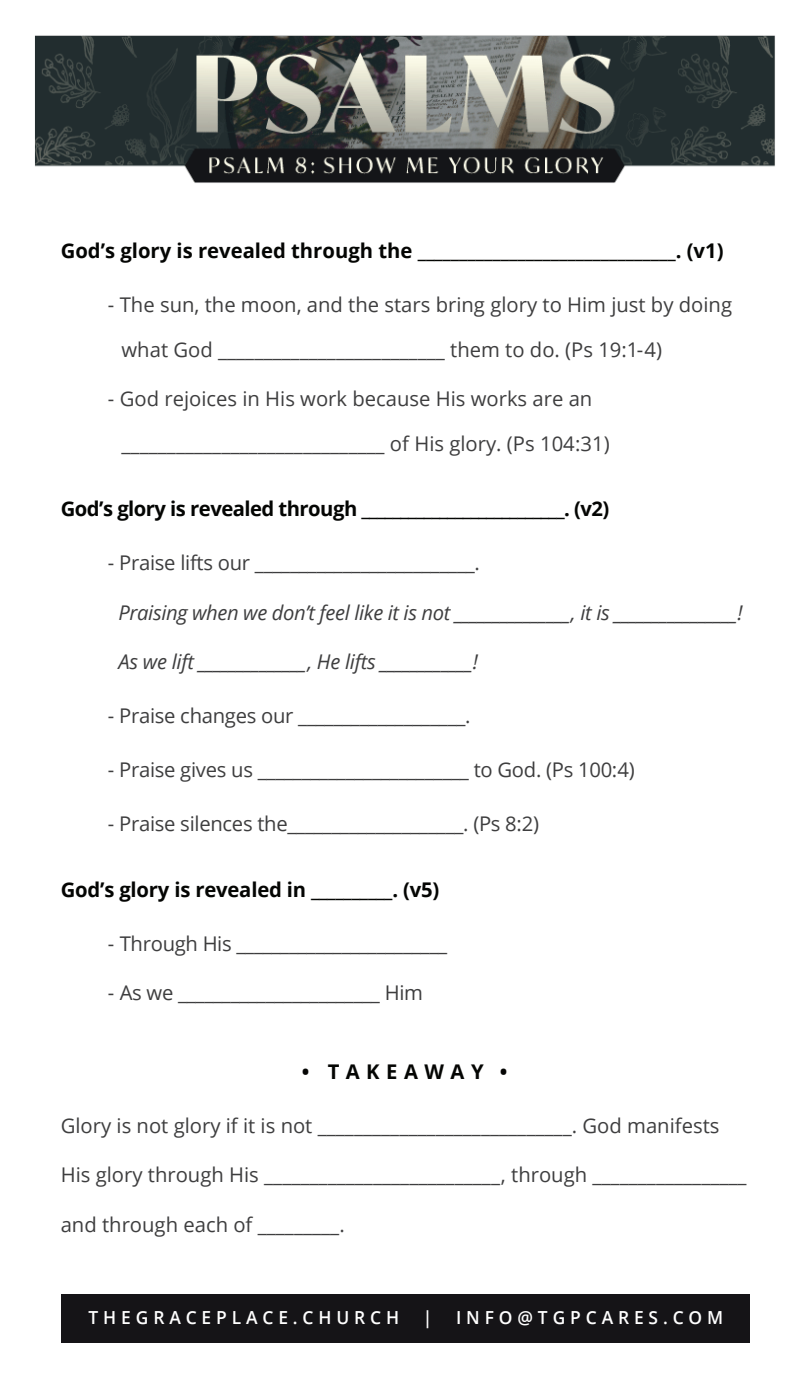
<style>
.page{position:relative;width:810px;height:1377px;background:#fff}
.page>*{position:absolute;margin:0;border:0;box-sizing:border-box;transform-origin:0 0}
.t1{font:20.25px "Open Sans";color:#3e3e3f}
.t2{font:700 20.25px "Open Sans";letter-spacing:-.01em;color:#040503}
.t3{font:italic 20.25px "Open Sans";letter-spacing:-.02em;color:#3e3e3f}
.t4{font:700 20.25px "Open Sans";letter-spacing:.32em;color:#040503}
.t5{font:600 18px "Open Sans";letter-spacing:.28em;color:#fff}
</style>
<div class="page">
<div style="left:61px;top:1294px;width:688px;height:48px;background:#151417"></div>
<img style="left:35px;top:35px;width:740px;height:148px">
<p class="t2" style="left:61px;top:236px;width:664px">God’s glory is revealed through the _______________________________. (v1)</p>
<p class="t1" style="left:108px;top:290px;width:626px">- The sun, the moon, and the stars bring glory to Him just by doing</p>
<p class="t1" style="left:122px;top:335px;width:542px">what God _________________________ them to do. (Ps 19:1-4)</p>
<p class="t1" style="left:108px;top:384px;width:486px">- God rejoices in His work because His works are an</p>
<p class="t1" style="left:122px;top:429px;width:490px">_____________________________ of His glory. (Ps 104:31)</p>
<p class="t2" style="left:61px;top:495px;width:550px">God’s glory is revealed through __________________________. (v2)</p>
<p class="t1" style="left:108px;top:549px;width:373px">- Praise lifts our _________________________.</p>
<p class="t3" style="left:119px;top:598px;width:626px">Praising when we don’t feel like it is not _______________, it is ________________!</p>
<p class="t3" style="left:119px;top:648px;width:361px">As we lift ______________, He lifts ____________!</p>
<p class="t1" style="left:108px;top:702px;width:364px">- Praise changes our ___________________.</p>
<p class="t1" style="left:108px;top:756px;width:528px">- Praise gives us ________________________ to God. (Ps 100:4)</p>
<p class="t1" style="left:108px;top:810px;width:433px">- Praise silences the____________________. (Ps 8:2)</p>
<p class="t2" style="left:61px;top:875px;width:380px">God’s glory is revealed in __________. (v5)</p>
<p class="t1" style="left:108px;top:929px;width:341px">- Through His ________________________</p>
<p class="t1" style="left:108px;top:978px;width:317px">- As we _______________________ Him</p>
<p class="t4" style="left:302px;top:1057px;width:207px">• TAKEAWAY •</p>
<p class="t1" style="left:61px;top:1111px;width:660px">Glory is not glory if it is not ____________________________. God manifests</p>
<p class="t1" style="left:61px;top:1161px;width:687px">His glory through His __________________________, through _________________</p>
<p class="t1" style="left:61px;top:1210px;width:286px">and through each of _________.</p>
<p class="t5" style="left:89px;top:1305px;width:312px">THEGRACEPLACE.CHURCH</p>
<p class="t5" style="left:423px;top:1305px;width:11px">|</p>
<p class="t5" style="left:456px;top:1305px;width:269px">INFO@TGPCARES.COM</p>
</div>
